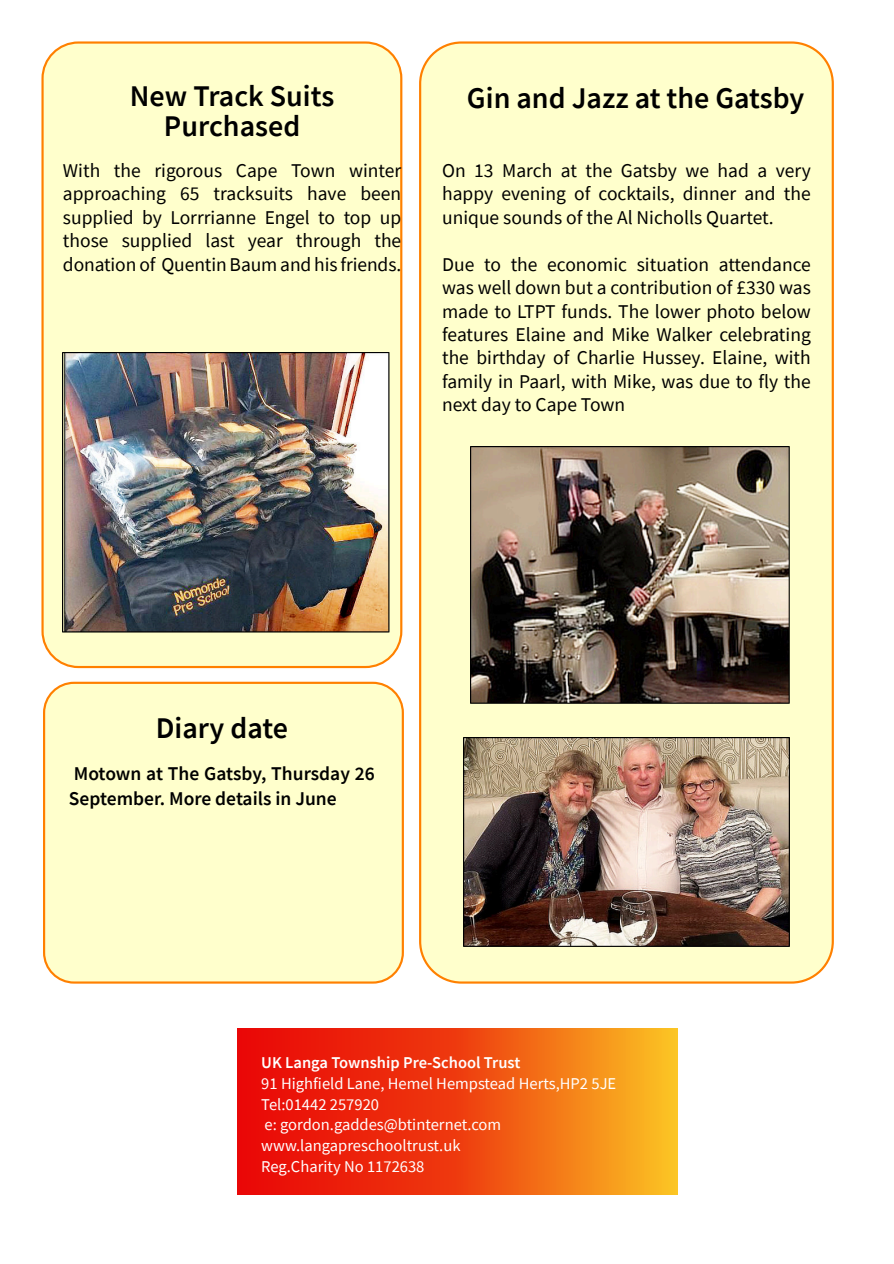
<style>
.page{position:relative;width:894px;height:1264px;background:#fff}
.page>*{position:absolute;margin:0;border:0;box-sizing:border-box;transform-origin:0 0}
.t1{font:600 30px/30px "Source Sans Pro";color:#000;text-align:center}
.t2{font:19.5px/23.4px "Source Sans Pro";color:#000;text-align:justify}
.t3{font:600 19.5px/24.3px "Source Sans Pro";color:#000}
.t4{font:16.5px/20.7px "Source Sans Pro";color:#fff}
.t5{font:600 16.5px "Source Sans Pro";color:#fff}
</style>
<div class="page">
<svg style="left:238px;top:1028px;width:439px;height:166px;background:#f05011"></svg>
<div style="left:41px;top:41px;width:361px;height:627px;background:#ffc;border:2px solid #ff8000;border-radius:36px"></div>
<div style="left:43px;top:681px;width:361px;height:302px;background:#ffc;border:2px solid #ff8000;border-radius:30px"></div>
<div style="left:419px;top:41px;width:414px;height:942px;background:#ffc;border:2px solid #ff8000;border-radius:41px"></div>
<img style="left:470px;top:446px;width:319px;height:257px">
<img style="left:463px;top:737px;width:326px;height:209px">
<img style="left:62px;top:352px;width:327px;height:280px">
<h1 class="t1" style="left:130px;top:83px;width:206px">New Track Suits<br>Purchased</h1>
<p class="t2" style="left:63px;top:160px;width:340px">With the rigorous Cape Town winter approaching 65 tracksuits have been supplied by Lorrrianne Engel to top up those supplied last year through the donation of Quentin Baum and his friends.</p>
<h1 class="t1" style="left:467px;top:85px;width:339px">Gin and Jazz at the Gatsby</h1>
<p class="t2" style="left:442px;top:160px;width:370px">On 13 March at the Gatsby we had a very happy evening of cocktails, dinner and the unique sounds of the Al Nicholls Quartet.</p>
<p class="t2" style="left:442px;top:254px;width:370px">Due to the economic situation attendance was well down but a contribution of £330 was made to LTPT funds. The lower photo below features Elaine and Mike Walker celebrating the birthday of Charlie Hussey. Elaine, with family in Paarl, with Mike, was due to fly the next day to Cape Town</p>
<h1 class="t1" style="left:156px;top:715px;width:134px">Diary date</h1>
<p class="t3" style="left:69px;top:763px;width:307px">Motown at The Gatsby, Thursday 26<br>September. More details in June</p>
<p class="t5" style="left:261px;top:1055px;width:260px">UK Langa Township Pre-School Trust</p>
<p class="t4" style="left:261px;top:1074px;width:356px">91 Highfield Lane, Hemel Hempstead Herts,HP2 5JE<br>Tel:01442 257920<br>e: gordon.gaddes@btinternet.com www.langapreschooltrust.uk<br>Reg.Charity No 1172638</p>
</div>
